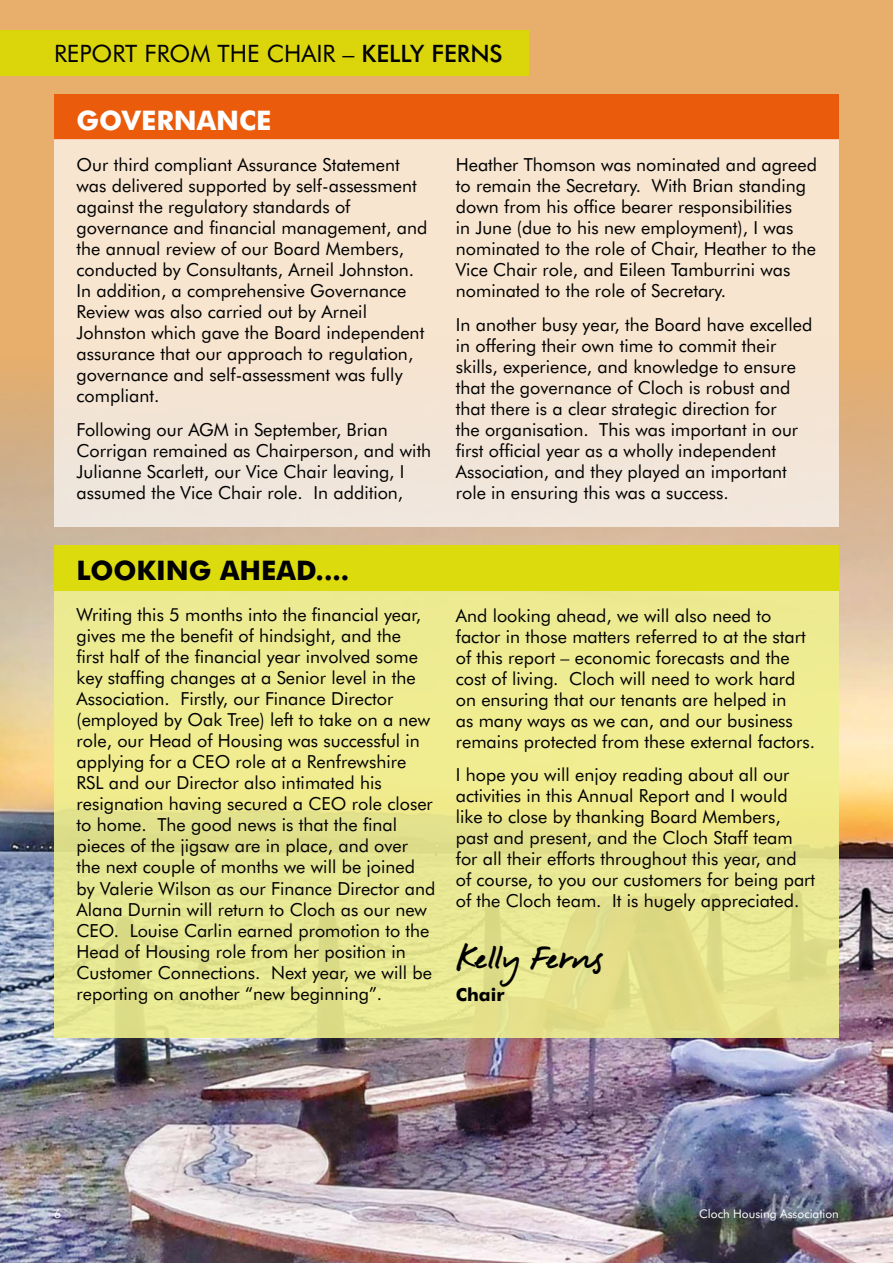
<style>
.page{position:relative;width:893px;height:1263px;background:#fff}
.page>*{position:absolute;margin:0;border:0;box-sizing:border-box;transform-origin:0 0}
.t1{font:33px "Signature";color:#000}
.t2{font:700 27px "Futura BT";color:#000}
.t3{font:700 27px "Futura BT";color:#fff}
.t4{font:24px "Futura BT";color:#000}
.t5{font:18px/21px "Futura BT";color:#000}
.t6{font:700 18px "Futura BT";color:#000}
.t7{font:12px "Futura BT";color:#fff}
.s1{font-weight:500}
</style>
<div class="page">
<div style="left:0;top:0;width:893px;height:876px;background:#e8af6c"></div>
<img style="left:0;top:389px;width:893px;height:874px">
<div style="left:54px;top:545px;width:785px;height:492px;background:#efef8f"></div>
<div style="left:54px;top:94px;width:785px;height:45px;background:#ea5b0b"></div>
<div style="left:54px;top:545px;width:785px;height:46px;background:#dbdb0e"></div>
<div style="left:54px;top:139px;width:785px;height:388px;background:linear-gradient(to right,#f4e5d3,#f6e5d2)"></div>
<div style="left:0;top:30px;width:529px;height:46px;background:#dbd50b"></div>
<h3 class="t4" style="left:54px;top:39px;width:450px">REPORT FROM THE CHAIR – <span class="s1">KELLY FERNS</span></h3>
<h2 class="t3" style="left:77px;top:104px;width:196px">GOVERNANCE</h2>
<p class="t5" style="left:77px;top:154px;width:352px">Our third compliant Assurance Statement was delivered supported by self-assessment against the regulatory standards of governance and financial management, and the annual review of our Board Members, conducted by Consultants, Arneil Johnston.<br>In addition, a comprehensive Governance Review was also carried out by Arneil Johnston which gave the Board independent assurance that our approach to regulation, governance and self-assessment was fully compliant.</p>
<p class="t5" style="left:77px;top:419px;width:356px">Following our AGM in September, Brian Corrigan remained as Chairperson, and with Julianne Scarlett, our Vice Chair leaving, I assumed the Vice Chair role. In addition,</p>
<p class="t5" style="left:456px;top:154px;width:363px">Heather Thomson was nominated and agreed to remain the Secretary. With Brian standing down from his office bearer responsibilities<br>in June (due to his new employment), I was nominated to the role of Chair, Heather to the Vice Chair role, and Eileen Tamburrini was nominated to the role of Secretary.</p>
<p class="t5" style="left:456px;top:314px;width:358px">In another busy year, the Board have excelled in offering their own time to commit their skills, experience, and knowledge to ensure that the governance of Cloch is robust and that there is a clear strategic direction for<br>the organisation. This was important in our first official year as a wholly independent Association, and they played an important role in ensuring this was a success.</p>
<h2 class="t2" style="left:77px;top:554px;width:274px">LOOKING AHEAD....</h2>
<p class="t5" style="left:77px;top:604px;width:360px">Writing this 5 months into the financial year, gives me the benefit of hindsight, and the<br>first half of the financial year involved some key staffing changes at a Senior level in the Association. Firstly, our Finance Director (employed by Oak Tree) left to take on a new role, our Head of Housing was successful in applying for a CEO role at a Renfrewshire RSL and our Director also intimated his resignation having secured a CEO role closer to home. The good news is that the final pieces of the jigsaw are in place, and over the next couple of months we will be joined by Valerie Wilson as our Finance Director and Alana Durnin will return to Cloch as our new CEO. Louise Carlin earned promotion to the Head of Housing role from her position in Customer Connections. Next year, we will be reporting on another “new beginning”.</p>
<p class="t5" style="left:456px;top:604px;width:361px">And looking ahead, we will also need to factor in those matters referred to at the start of this report – economic forecasts and the cost of living. Cloch will need to work hard on ensuring that our tenants are helped in<br>as many ways as we can, and our business remains protected from these external factors.</p>
<p class="t5" style="left:456px;top:764px;width:361px">I hope you will enjoy reading about all our activities in this Annual Report and I would like to close by thanking Board Members, past and present, and the Cloch Staff team for all their efforts throughout this year, and of course, to you our customers for being part of the Cloch team. It is hugely appreciated.</p>
<h1 class="t1" style="left:456px;top:936px;width:149px">Kelly Ferns</h1>
<p class="t6" style="left:456px;top:983px;width:50px">Chair</p>
<p class="t7" style="left:54px;top:1206px;width:9px">6</p>
<p class="t7" style="left:699px;top:1206px;width:141px">Cloch Housing Association</p>
</div>
